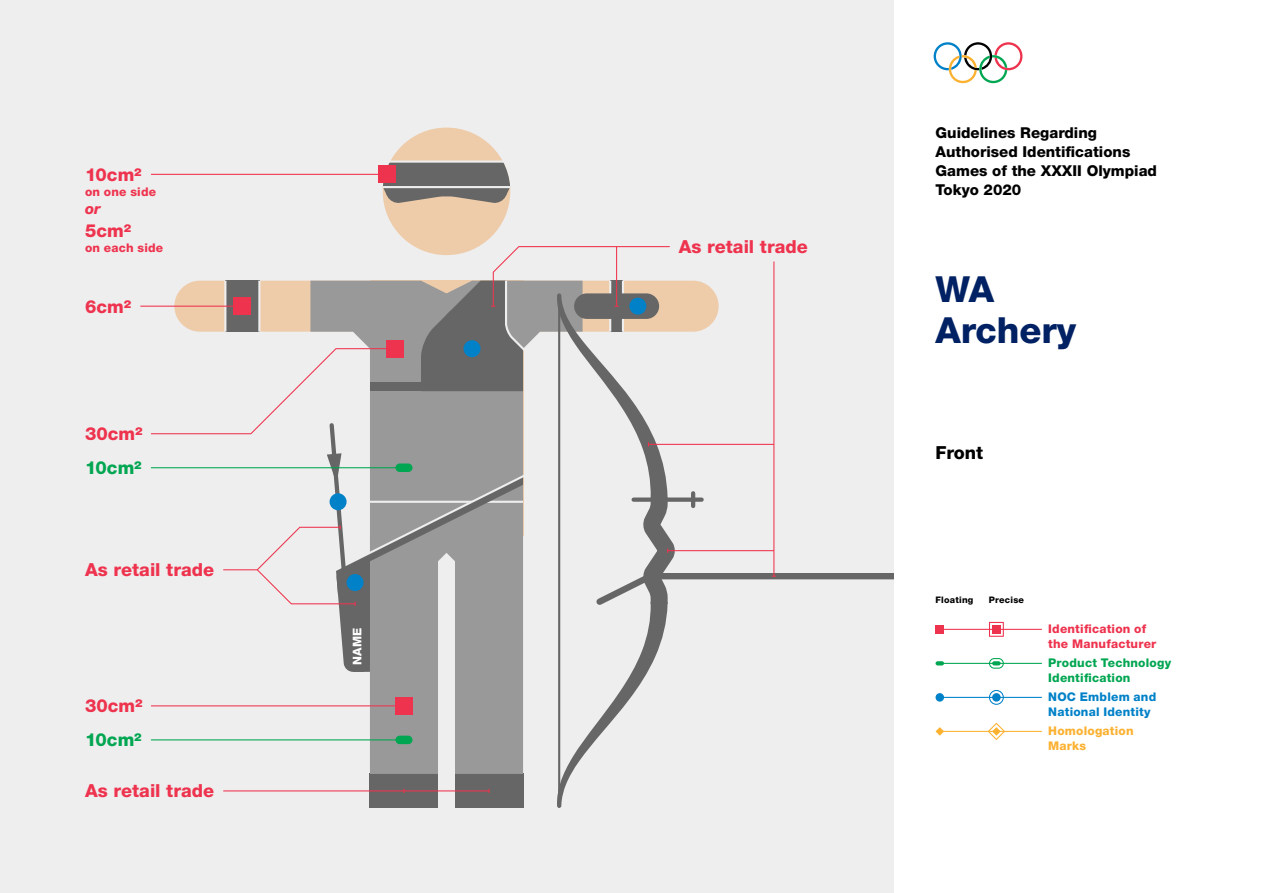
<style>
.page{position:relative;width:1263px;height:893px;background:#fff}
.page>*{position:absolute;margin:0;border:0;box-sizing:border-box;transform-origin:0 0}
.t1{font:800 36px/40.5px "Helvetica Neue LT Std";color:#002163}
.t2{font:800 18px/34px "Helvetica Neue LT Std";letter-spacing:.005em;color:#ee334e}
.Subtitle{font:800 18px "Helvetica Neue LT Std";color:#000}
.t3{font:800 15px/18.8px "Helvetica Neue LT Std";color:#000}
.t4{font:italic 800 15px "Helvetica Neue LT Std";color:#ee334e}
.t5{font:800 12px/15px "Helvetica Neue LT Std";letter-spacing:.015em;color:#ee334e}
.t6{font:800 12px/15px "Helvetica Neue LT Std";letter-spacing:.02em;color:#00a651}
.t7{font:800 12px/15px "Helvetica Neue LT Std";letter-spacing:.02em;color:#0081c8}
.t8{font:800 12px/15px "Helvetica Neue LT Std";letter-spacing:.015em;color:#fcb131}
.t9{font:800 12px "Helvetica Neue LT Std";color:#fff}
.t10{font:800 9px "Helvetica Neue LT Std";letter-spacing:.025em;color:#000}
.s1{color:#00a651}
</style>
<div class="page">
<div style="left:0;top:0;width:893px;height:893px;background:#eee"></div>
<svg style="left:934px;top:42px;width:88px;height:41px"></svg>
<div style="left:383px;top:128px;width:127px;height:127px;background:#eca;border-radius:50%"></div>
<svg style="left:383px;top:163px;width:127px;height:40px;background:#77736f"></svg>
<hr style="left:383px;top:186px;width:127px;height:2px;background:#eee">
<hr style="left:387px;top:161px;width:119px;height:2px;background:#eee">
<div style="left:370px;top:774px;width:68px;height:34px;background:#666"></div>
<div style="left:455px;top:774px;width:68px;height:34px;background:#666"></div>
<hr style="left:140px;top:306px;width:102px;height:1px;background:#ee334e">
<div style="left:378px;top:166px;width:17px;height:17px;background:#ee334e"></div>
<hr style="left:151px;top:174px;width:236px;height:1px;background:#ee334e">
<hr style="left:558px;top:296px;width:2px;height:510px;background:#666">
<svg style="left:150px;top:246px;width:743px;height:528px"></svg>
<hr style="left:223px;top:790px;width:266px;height:1px;background:#ee334e">
<hr style="left:940px;top:629px;width:102px;height:1px;background:#ee334e">
<div style="left:935px;top:625px;width:9px;height:9px;background:#ee334e"></div>
<svg style="left:989px;top:622px;width:15px;height:15px"></svg>
<div style="left:992px;top:625px;width:9px;height:9px;background:#ee334e"></div>
<hr style="left:940px;top:663px;width:102px;height:1px;background:#00a651">
<svg style="left:935px;top:661px;width:9px;height:4px"></svg>
<svg style="left:989px;top:658px;width:15px;height:11px"></svg>
<hr style="left:940px;top:697px;width:102px;height:1px;background:#0081c8">
<div style="left:935px;top:693px;width:9px;height:9px;background:#0081c8;border-radius:50%"></div>
<svg style="left:989px;top:690px;width:15px;height:15px"></svg>
<div style="left:992px;top:693px;width:9px;height:9px;background:#0081c8;border-radius:50%"></div>
<hr style="left:940px;top:731px;width:102px;height:1px;background:#fcb131">
<svg style="left:935px;top:727px;width:9px;height:9px"></svg>
<svg style="left:988px;top:723px;width:17px;height:17px"></svg>
<p class="t2" style="left:85px;top:157px;width:58px">10cm2</p>
<p class="t5" style="left:85px;top:184px;width:73px">on one side</p>
<p class="t4" style="left:85px;top:200px;width:17px">or</p>
<p class="t2" style="left:85px;top:213px;width:47px">5cm2</p>
<p class="t5" style="left:85px;top:240px;width:80px">on each side</p>
<p class="t2" style="left:85px;top:289px;width:47px">6cm2</p>
<p class="t2" style="left:85px;top:417px;width:59px">30cm2<br><span class="s1">10cm2</span></p>
<p class="t2" style="left:85px;top:553px;width:131px">As retail trade</p>
<p class="t2" style="left:85px;top:689px;width:59px">30cm2<br><span class="s1">10cm2</span></p>
<p class="t2" style="left:85px;top:774px;width:131px">As retail trade</p>
<p class="t9" style="left:350px;top:665px;width:39px;rotate:-90deg">NAME</p>
<p class="t2" style="left:679px;top:230px;width:131px">As retail trade</p>
<p class="t3" style="left:935px;top:124px;width:223px">Guidelines Regarding<br>Authorised Identifications<br>Games of the XXXII Olympiad<br>Tokyo 2020</p>
<h1 class="t1" style="left:935px;top:269px;width:142px">WA<br>Archery</h1>
<p class="Subtitle" style="left:935px;top:442px;width:49px">Front</p>
<p class="t10" style="left:935px;top:594px;width:39px">Floating</p>
<p class="t10" style="left:989px;top:594px;width:37px">Precise</p>
<p class="t5" style="left:1048px;top:621px;width:110px">Identification of the Manufacturer</p>
<p class="t6" style="left:1048px;top:655px;width:124px">Product Technology<br>Identification</p>
<p class="t7" style="left:1048px;top:689px;width:110px">NOC Emblem and<br>National Identity</p>
<p class="t8" style="left:1048px;top:723px;width:87px">Homologation<br>Marks</p>
</div>
